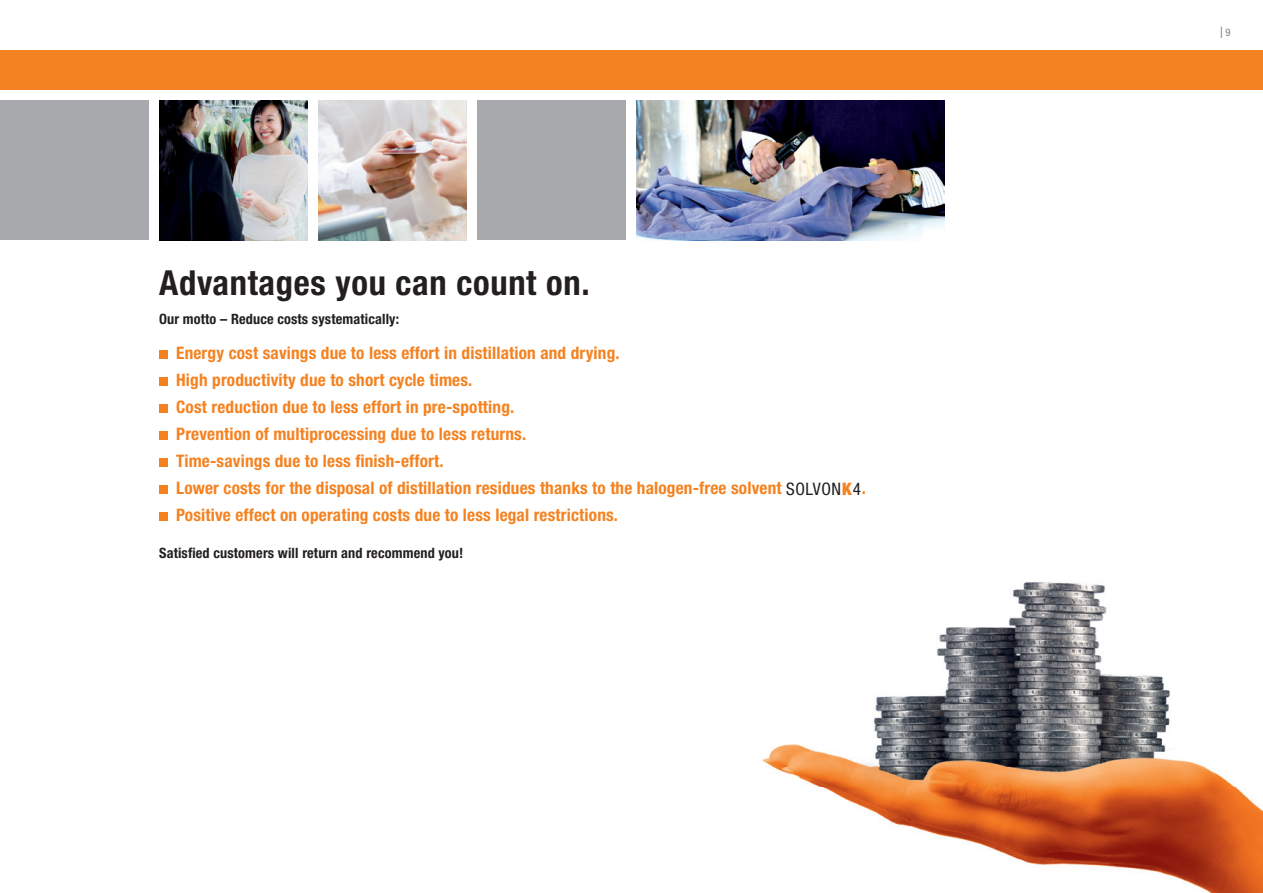
<style>
.page{position:relative;width:1263px;height:893px;background:#fff}
.page>*{position:absolute;margin:0;border:0;box-sizing:border-box;transform-origin:0 0}
.t1{font:700 condensed 34.5px "Helvetica Neue";letter-spacing:.02em;color:#231f20}
.t2{font:700 condensed 17.25px/27px "Helvetica Neue";letter-spacing:.01em;color:#f58220}
.t3{font:condensed 15.75px "Helvetica Neue";color:#808285;scale:.67 1}
.t4{font:700 condensed 14.25px "Helvetica Neue";letter-spacing:.01em;color:#231f20}
.s1{font-weight:400;color:#231f20}
.s2{font-weight:900}
.s3{font-size:10.5px}
</style>
<div class="page">
<img style="left:762px;top:582px;width:501px;height:311px">
<img style="left:318px;top:100px;width:149px;height:140px">
<img style="left:159px;top:100px;width:149px;height:140px">
<img style="left:637px;top:100px;width:307px;height:140px">
<div style="left:0;top:100px;width:149px;height:140px;background:#a8a9ad"></div>
<div style="left:478px;top:100px;width:148px;height:140px;background:#a8a9ad"></div>
<div style="left:0;top:50px;width:1263px;height:40px;background:#f58220"></div>
<div style="left:159px;top:350px;width:9px;height:8px;background:#f58220"></div>
<div style="left:159px;top:377px;width:9px;height:9px;background:#f58220"></div>
<div style="left:159px;top:404px;width:9px;height:8px;background:#f58220"></div>
<div style="left:159px;top:431px;width:9px;height:9px;background:#f58220"></div>
<div style="left:159px;top:458px;width:9px;height:8px;background:#f58220"></div>
<div style="left:159px;top:485px;width:9px;height:9px;background:#f58220"></div>
<div style="left:159px;top:512px;width:9px;height:8px;background:#f58220"></div>
<h1 class="t1" style="left:159px;top:261px;width:432px">Advantages you can count on.</h1>
<p class="t4" style="left:159px;top:310px;width:241px">Our motto – Reduce costs systematically:</p>
<p class="t2" style="left:176px;top:339px;width:691px">Energy cost savings due to less effort in distillation and drying.<br>High productivity due to short cycle times.<br>Cost reduction due to less effort in pre-spotting.<br>Prevention of multiprocessing due to less returns.<br>Time-savings due to less finish-effort.<br>Lower costs for the disposal of distillation residues thanks to the halogen-free solvent <span class="s1">SOLVON</span><span class="s2">K</span><span class="s1">4</span>.<br>Positive effect on operating costs due to less legal restrictions.</p>
<p class="t4" style="left:159px;top:544px;width:306px">Satisfied customers will return and recommend you!</p>
<p class="t3" style="left:1220px;top:23px;width:17px">I <span class="s3">9</span></p>
</div>
